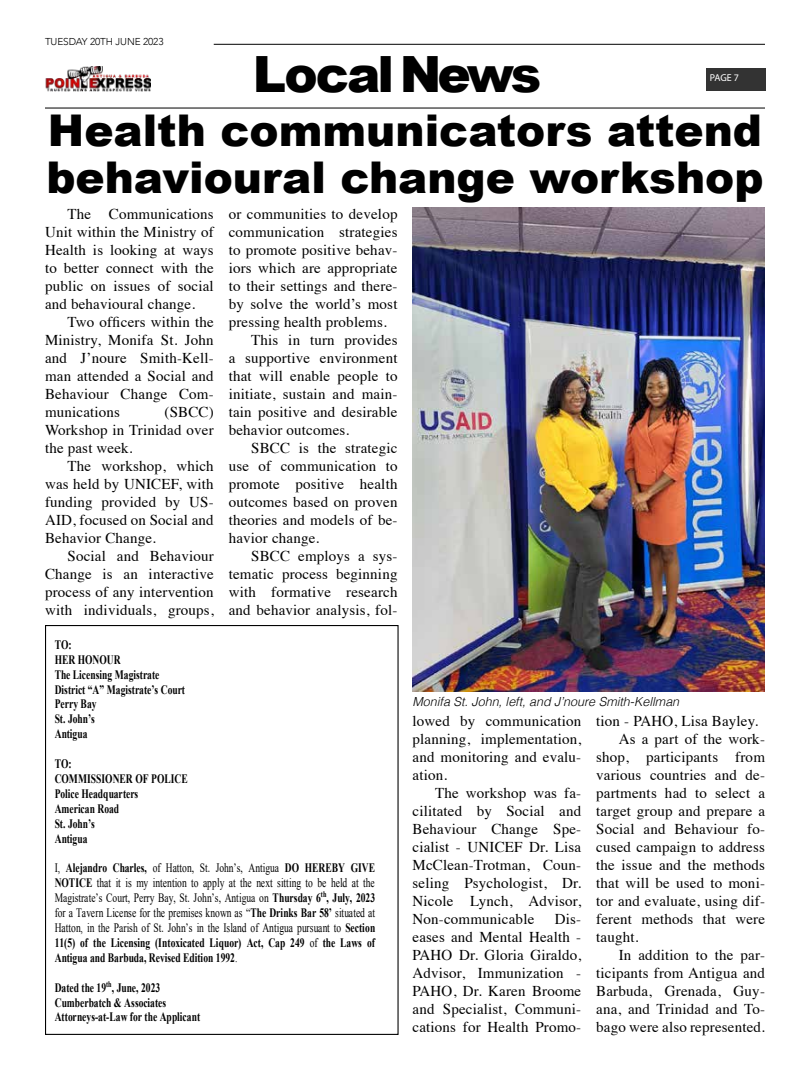
<style>
.page{position:relative;width:810px;height:1080px;background:#fff}
.page>*{position:absolute;margin:0;border:0;box-sizing:border-box;transform-origin:0 0}
.t1{font:900 50px "Arial";letter-spacing:-.06em;color:#000}
.t2{font:900 43.75px/46.2px "Arial";color:#000}
.t3{font:15px/18px "Times";letter-spacing:.01em;color:#000;text-align:justify}
.t4{font:700 12.88px/14.9px "Times New Roman";color:#000;scale:.74 1}
.t5{font:700 12.88px "Times New Roman";color:#000;scale:.74 1}
.t6{font:italic 300 12.5px "Helvetica";color:#000}
.t7{font:300 10px "Avenir";letter-spacing:-.01em;color:#000}
.t8{font:10px "Myriad Pro";color:#fff}
.s1{font-weight:400}
.s2{font-style:inherit}
</style>
<div class="page">
<hr style="left:45px;top:107px;width:720px;height:2px;background:#333">
<hr style="left:214px;top:44px;width:551px;height:1px;background:#333">
<div style="left:706px;top:68px;width:60px;height:23px;background:#333"></div>
<img style="left:45px;top:66px;width:106px;height:25px">
<div style="left:45px;top:625px;width:354px;height:410px;border:1px solid #000"></div>
<img style="left:412px;top:207px;width:353px;height:484px">
<p class="t7" style="left:45px;top:35px;width:120px">TUESDAY 20TH JUNE 2023</p>
<h1 class="t1" style="left:253px;top:38px;width:290px">Local News</h1>
<p class="t8" style="left:710px;top:72px;width:31px">PAGE 7</p>
<h2 class="t2" style="left:46px;top:106px;width:719px">Health communicators attend behavioural change workshop</h2>
<p class="t3" style="left:45px;top:203px;width:170px;text-indent:22px">The Communications Unit within the Ministry of Health is looking at ways to better connect with the public on issues of social and behavioural change.</p>
<p class="t3" style="left:45px;top:311px;width:170px;text-indent:22px">Two officers within the Ministry, Monifa St. John and J’noure Smith-Kell&shy;man attended a Social and Behaviour Change Com&shy;munications</p>
<p class="t3" style="left:45px;top:401px;width:170px;text-indent:120px">(SBCC)<br>Workshop in Trinidad over the past week.</p>
<p class="t3" style="left:45px;top:455px;width:170px;text-indent:22px">The workshop, which was held by UNICEF, with funding provided by US-AID, focused on Social and Behavior Change.</p>
<p class="t3" style="left:45px;top:545px;width:170px;text-indent:22px">Social and Behaviour Change is an interactive process of any intervention with individuals, groups,</p>
<p class="t3" style="left:229px;top:203px;width:170px">or communities to develop</p>
<p class="t3" style="left:229px;top:221px;width:170px">communication strategies</p>
<p class="t3" style="left:229px;top:239px;width:170px">to promote positive behav-</p>
<p class="t3" style="left:229px;top:257px;width:170px">iors which are appropriate</p>
<p class="t3" style="left:229px;top:275px;width:170px">to their settings and there-</p>
<p class="t3" style="left:229px;top:293px;width:170px">by solve the world’s most</p>
<p class="t3" style="left:229px;top:311px;width:160px">pressing health problems.</p>
<p class="t3" style="left:251px;top:329px;width:148px">This in turn provides</p>
<p class="t3" style="left:229px;top:347px;width:170px">a supportive environment</p>
<p class="t3" style="left:229px;top:365px;width:170px">that will enable people to</p>
<p class="t3" style="left:229px;top:383px;width:170px">initiate, sustain and main-</p>
<p class="t3" style="left:229px;top:401px;width:170px">tain positive and desirable</p>
<p class="t3" style="left:229px;top:419px;width:122px">behavior outcomes.</p>
<p class="t3" style="left:251px;top:437px;width:148px">SBCC is the strategic</p>
<p class="t3" style="left:229px;top:455px;width:170px">use of communication to</p>
<p class="t3" style="left:229px;top:473px;width:170px">promote positive health</p>
<p class="t3" style="left:229px;top:491px;width:170px">outcomes based on proven</p>
<p class="t3" style="left:229px;top:509px;width:170px">theories and models of be-</p>
<p class="t3" style="left:229px;top:527px;width:92px">havior change.</p>
<p class="t3" style="left:251px;top:545px;width:148px">SBCC employs a sys-</p>
<p class="t3" style="left:229px;top:563px;width:170px">tematic process beginning</p>
<p class="t3" style="left:229px;top:581px;width:170px">with formative research</p>
<p class="t3" style="left:229px;top:599px;width:170px">and behavior analysis, fol-</p>
<p class="t4" style="left:55px;top:637px;width:143px">TO:<br>HER HONOUR<br>The Licensing Magistrate</p>
<p class="t5" style="left:55px;top:680px;width:178px">District “A” Magistrate’s Court</p>
<p class="t4" style="left:55px;top:696px;width:58px">Perry Bay</p>
<p class="t5" style="left:55px;top:710px;width:56px">St. John’s</p>
<p class="t4" style="left:55px;top:726px;width:46px">Antigua</p>
<p class="t4" style="left:55px;top:756px;width:181px">TO:<br>COMMISSIONER OF POLICE<br>Police Headquarters<br>American Road</p>
<p class="t5" style="left:55px;top:814px;width:56px">St. John’s</p>
<p class="t4" style="left:55px;top:831px;width:46px">Antigua</p>
<p class="t4" style="left:55px;top:860px;width:435px;text-align:justify"><span class="s1">I,</span> Alejandro Charles, <span class="s1">of Hatton</span><span class="s1">, St. John’s, Antigua</span> DO HEREBY GIVE NOTICE <span class="s1">that it is my intention to apply at the next sitting to be held at the </span><span class="s1">Magistrate’s Court, Perry Bay, St. John’s, Antigua on</span> Thursday 6<sup>th</sup>, July, 2023 <span class="s1">for a Tavern License for the premises known as</span> <span class="s1">“</span>The Drinks Bar 58<span class="s2">’</span> <span class="s1">situated at Hatton, in the</span> <span class="s1">Parish of St. John’s</span> <span class="s1">in the Island of Antigua pursuant to</span> Section 11(5) of the Licensing (Intoxicated Liquor) Act, Cap 249 <span class="s1">of</span> the Laws of Antigua and Barbuda, Revised Edition 1992<span class="s1">.</span></p>
<p class="t4" style="left:55px;top:980px;width:198px">Dated the 19<sup>th</sup>, June, 2023<br>Cumberbatch &amp; Associates<br>Attorneys-at-Law for the Applicant</p>
<p class="t6" style="left:412px;top:691px;width:268px">Monifa St. John, left, and J’noure Smith-Kellman</p>
<p class="t3" style="left:412px;top:711px;width:170px">lowed by communication planning, implementation, and monitoring and evalu&shy;ation.</p>
<p class="t3" style="left:412px;top:783px;width:170px;text-indent:22px">The workshop was fa&shy;cilitated by Social and Behaviour Change Spe&shy;cialist - UNICEF Dr. Lisa McClean-Trotman, Coun&shy;seling Psychologist, Dr.<br>Nicole Lynch, Advisor, Non-communicable</p>
<p class="t3" style="left:412px;top:909px;width:170px;text-indent:142px">Dis&shy;eases and Mental Health - PAHO Dr. Gloria Giraldo, Advisor, Immunization - PAHO, Dr. Karen Broome and Specialist, Communi&shy;cations for Health Promo-</p>
<p class="t3" style="left:596px;top:711px;width:163px">tion - PAHO, Lisa Bayley.</p>
<p class="t3" style="left:619px;top:729px;width:148px">As a part of the work-</p>
<p class="t3" style="left:596px;top:747px;width:170px">shop, participants from</p>
<p class="t3" style="left:596px;top:765px;width:170px">various countries and de-</p>
<p class="t3" style="left:596px;top:783px;width:170px">partments had to select a</p>
<p class="t3" style="left:596px;top:801px;width:170px">target group and prepare a</p>
<p class="t3" style="left:596px;top:819px;width:170px">Social and Behaviour fo-</p>
<p class="t3" style="left:596px;top:837px;width:170px">cused campaign to address</p>
<p class="t3" style="left:596px;top:855px;width:170px">the issue and the methods</p>
<p class="t3" style="left:596px;top:873px;width:170px">that will be used to moni-</p>
<p class="t3" style="left:596px;top:891px;width:170px">tor and evaluate, using dif-</p>
<p class="t3" style="left:596px;top:909px;width:170px">ferent methods that were</p>
<p class="t3" style="left:596px;top:927px;width:44px">taught.</p>
<p class="t3" style="left:619px;top:945px;width:148px">In addition to the par-</p>
<p class="t3" style="left:596px;top:963px;width:170px">ticipants from Antigua and</p>
<p class="t3" style="left:596px;top:981px;width:170px">Barbuda, Grenada, Guy-</p>
<p class="t3" style="left:596px;top:999px;width:170px">ana, and Trinidad and To-</p>
<p class="t3" style="left:596px;top:1017px;width:170px">bago were also represented.</p>
</div>
